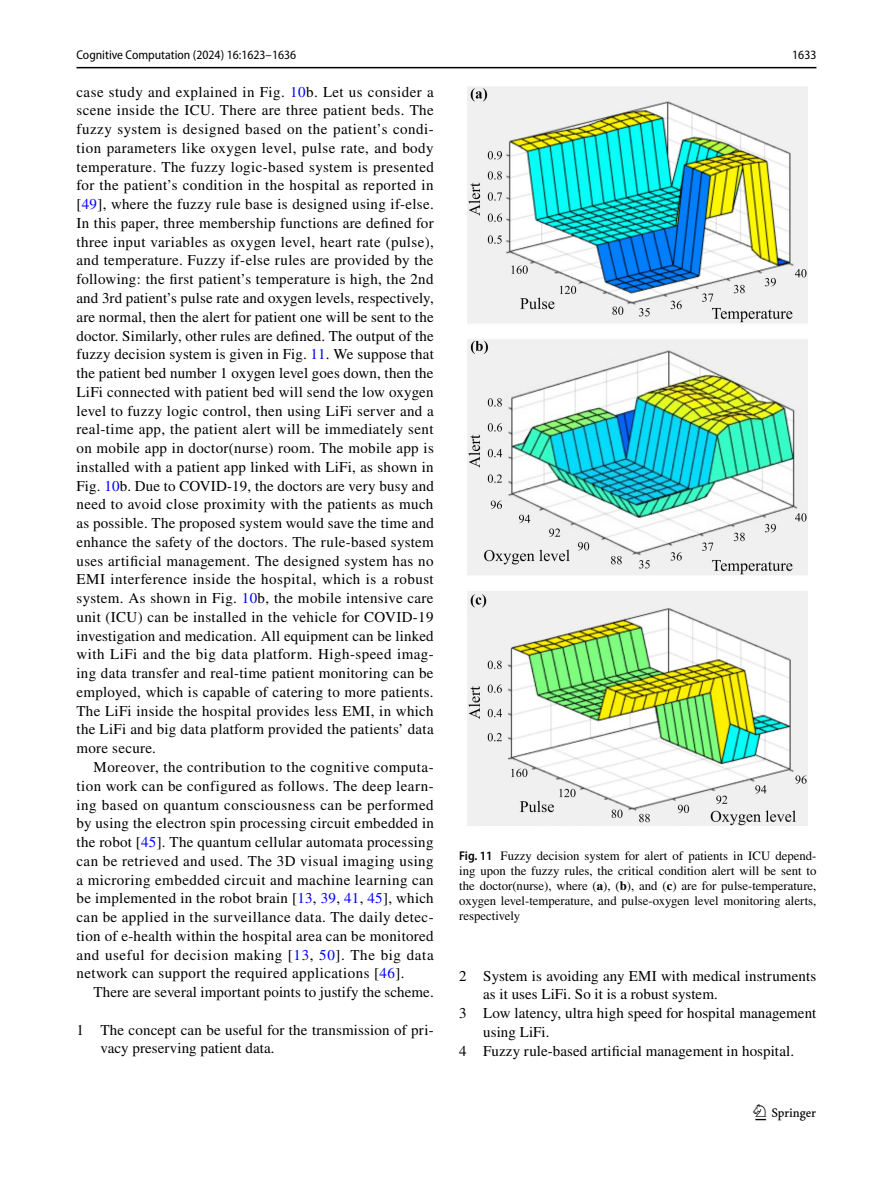
<style>
.page{position:relative;width:893px;height:1187px;background:#fff}
.page>*{position:absolute;margin:0;border:0;box-sizing:border-box;transform-origin:0 0}
.t1{font:22.5px "Springnew Regular 3";color:#000}
.t2{font:15px/18.8px "STIX";letter-spacing:.005em;color:#000;text-align:justify}
.t3{font:12.75px/15px "STIX";color:#000;text-align:justify}
.t4{font:semi-condensed 12.75px "Myriad Pro";color:#000}
.s1{color:#00f}
.s2{font-family:"Myriad Pro";font-weight:600;font-stretch:semi-condensed}
.s3{font-weight:700}
</style>
<div class="page">
<hr style="left:77px;top:67px;width:739px;height:1px;background:#000">
<img style="left:468px;top:87px;width:340px;height:738px">
<p class="t4" style="left:77px;top:48px;width:221px">Cognitive Computation (2024) 16:1623–1636</p>
<p class="t4" style="left:792px;top:48px;width:26px">1633</p>
<p class="t2" style="left:77px;top:83px;width:359px">case study and explained in Fig. <span class="s1">10</span>b. Let us consider a scene inside the ICU. There are three patient beds. The fuzzy system is designed based on the patient’s condi&shy;tion parameters like oxygen level, pulse rate, and body temperature. The fuzzy logic-based system is presented for the patient’s condition in the hospital as reported in [<span class="s1">49</span>], where the fuzzy rule base is designed using if-else.<br>In this paper, three membership functions are defined for three input variables as oxygen level, heart rate (pulse), and temperature. Fuzzy if-else rules are provided by the following: the first patient’s temperature is high, the 2nd and 3rd patient’s pulse rate and oxygen levels, respectively, are normal, then the alert for patient one will be sent to the doctor. Similarly, other rules are defined. The output of the fuzzy decision system is given in Fig. <span class="s1">11</span>. We suppose that the patient bed number 1 oxygen level goes down, then the LiFi connected with patient bed will send the low oxygen level to fuzzy logic control, then using LiFi server and a real-time app, the patient alert will be immediately sent on mobile app in doctor(nurse) room. The mobile app is installed with a patient app linked with LiFi, as shown in Fig. <span class="s1">10</span>b. Due to COVID-19, the doctors are very busy and need to avoid close proximity with the patients as much as possible. The proposed system would save the time and enhance the safety of the doctors. The rule-based system uses artificial management. The designed system has no EMI interference inside the hospital, which is a robust system. As shown in Fig. <span class="s1">10</span>b, the mobile intensive care unit (ICU) can be installed in the vehicle for COVID-19 investigation and medication. All equipment can be linked with LiFi and the big data platform. High-speed imag&shy;ing data transfer and real-time patient monitoring can be employed, which is capable of catering to more patients.<br>The LiFi inside the hospital provides less EMI, in which the LiFi and big data platform provided the patients’ data more secure.</p>
<p class="t2" style="left:77px;top:758px;width:359px;text-indent:17px">Moreover, the contribution to the cognitive computa&shy;tion work can be configured as follows. The deep learn&shy;ing based on quantum consciousness can be performed by using the electron spin processing circuit embedded in the robot [<span class="s1">45</span>]. The quantum cellular automata processing can be retrieved and used. The 3D visual imaging using a microring embedded circuit and machine learning can be implemented in the robot brain [<span class="s1">13</span>, <span class="s1">39</span>, <span class="s1">41</span>, <span class="s1">45</span>], which can be applied in the surveillance data. The daily detec&shy;tion of e-health within the hospital area can be monitored and useful for decision making [<span class="s1">13</span>, <span class="s1">50</span>]. The big data network can support the required applications [<span class="s1">46</span>].</p>
<p class="t2" style="left:94px;top:983px;width:342px">There are several important points to justify the scheme.</p>
<p class="t2" style="left:101px;top:1021px;width:335px;text-indent:-24px">1 The concept can be useful for the transmission of pri&shy;vacy preserving patient data.</p>
<p class="t3" style="left:459px;top:849px;width:359px"><span class="s2">Fig. 11</span> Fuzzy decision system for alert of patients in ICU depend&shy;ing upon the fuzzy rules, the critical condition alert will be sent to the doctor(nurse), where (<span class="s3">a</span>), (<span class="s3">b</span>), and (<span class="s3">c</span>) are for pulse-temperature, oxygen level-temperature, and pulse-oxygen level monitoring alerts, respectively</p>
<p class="t2" style="left:459px;top:967px;width:358px">2 System is avoiding any EMI with medical instruments</p>
<p class="t2" style="left:483px;top:985px;width:236px">as it uses LiFi. So it is a robust system.</p>
<p class="t2" style="left:459px;top:1004px;width:359px">3 Low latency, ultra high speed for hospital management</p>
<p class="t2" style="left:483px;top:1023px;width:68px">using LiFi.</p>
<p class="t2" style="left:459px;top:1042px;width:336px">4 Fuzzy rule-based artificial management in hospital.</p>
<h1 class="t1" style="left:755px;top:1104px;width:62px">1 3</h1>
</div>
